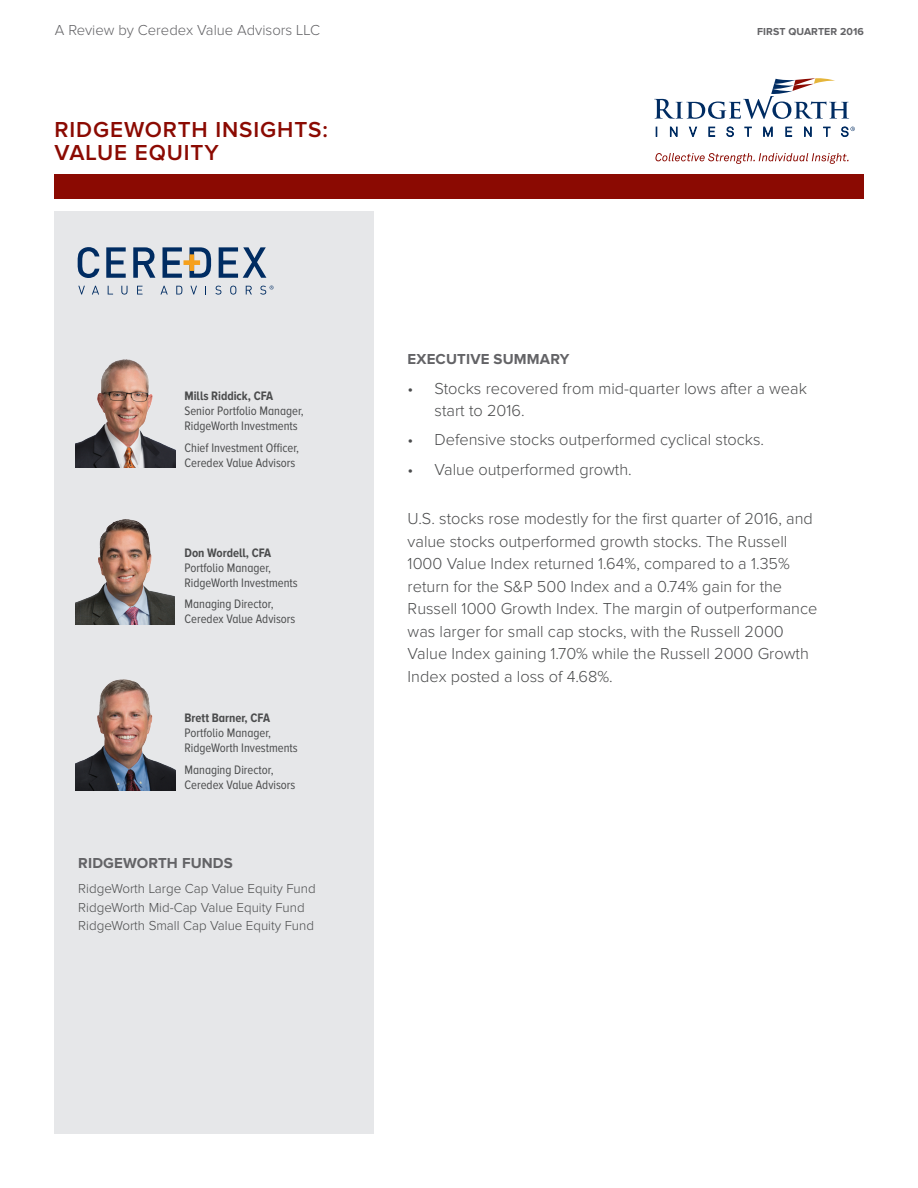
<style>
.page{position:relative;width:918px;height:1188px;background:#fff}
.page>*{position:absolute;margin:0;border:0;box-sizing:border-box;transform-origin:0 0}
.t1{font:600 22.5px/22.5px "Proxima Nova";letter-spacing:.04em;color:#8b0a02}
.t2{font:300 16.5px/22.5px "Proxima Nova";color:#4b4c4d}
.t3{font:300 15px "Proxima Nova";color:#636366}
.t4{font:700 15px "Proxima Nova";letter-spacing:.01em;color:#636366}
.t5{font:300 13.5px/18.3px "Proxima Nova";color:#4b4c4d}
.t6{font:12.75px/15px "Proxima Nova A Cond";color:#4b4c4d}
.t7{font:700 12.75px "Proxima Nova A Cond";color:#4b4c4d}
.t8{font:700 10.5px "Proxima Nova";letter-spacing:.01em;color:#636366}
</style>
<div class="page">
<div style="left:54px;top:212px;width:319px;height:922px;background:#e6e7e9"></div>
<svg style="left:78px;top:286px;width:7px;height:9px"></svg>
<svg style="left:92px;top:286px;width:7px;height:9px"></svg>
<svg style="left:108px;top:286px;width:5px;height:9px"></svg>
<svg style="left:121px;top:286px;width:7px;height:9px"></svg>
<svg style="left:137px;top:286px;width:6px;height:9px"></svg>
<svg style="left:160px;top:286px;width:8px;height:9px"></svg>
<svg style="left:176px;top:286px;width:6px;height:9px"></svg>
<svg style="left:190px;top:286px;width:7px;height:9px"></svg>
<svg style="left:215px;top:286px;width:6px;height:9px"></svg>
<svg style="left:230px;top:286px;width:6px;height:9px"></svg>
<svg style="left:246px;top:286px;width:6px;height:9px"></svg>
<svg style="left:78px;top:247px;width:21px;height:31px"></svg>
<svg style="left:106px;top:247px;width:20px;height:31px"></svg>
<svg style="left:133px;top:247px;width:22px;height:31px"></svg>
<svg style="left:219px;top:247px;width:47px;height:31px"></svg>
<svg style="left:163px;top:247px;width:48px;height:31px"></svg>
<svg style="left:260px;top:286px;width:14px;height:9px"></svg>
<svg style="left:655px;top:153px;width:194px;height:11px"></svg>
<svg style="left:654px;top:78px;width:195px;height:41px"></svg>
<svg style="left:670px;top:127px;width:7px;height:10px"></svg>
<svg style="left:689px;top:127px;width:8px;height:10px"></svg>
<svg style="left:709px;top:127px;width:6px;height:10px"></svg>
<svg style="left:727px;top:127px;width:7px;height:10px"></svg>
<svg style="left:745px;top:127px;width:6px;height:10px"></svg>
<svg style="left:764px;top:127px;width:8px;height:10px"></svg>
<svg style="left:786px;top:127px;width:6px;height:10px"></svg>
<svg style="left:804px;top:127px;width:7px;height:10px"></svg>
<svg style="left:823px;top:127px;width:7px;height:10px"></svg>
<svg style="left:841px;top:127px;width:14px;height:10px"></svg>
<div style="left:54px;top:174px;width:810px;height:24px;background:#8b0a02"></div>
<img style="left:76px;top:519px;width:98px;height:106px">
<img style="left:75px;top:359px;width:101px;height:108px">
<img style="left:75px;top:679px;width:101px;height:112px">
<p class="t3" style="left:55px;top:23px;width:267px">A Review by Ceredex Value Advisors LLC</p>
<p class="t8" style="left:757px;top:27px;width:108px">FIRST QUARTER 2016</p>
<h1 class="t1" style="left:54px;top:120px;width:275px">RIDGEWORTH INSIGHTS:<br>VALUE EQUITY</h1>
<p class="t7" style="left:184px;top:389px;width:90px">Mills Riddick, CFA</p>
<p class="t6" style="left:184px;top:404px;width:121px">Senior Portfolio Manager,<br>RidgeWorth Investments</p>
<p class="t6" style="left:184px;top:440px;width:116px">Chief Investment Officer,<br>Ceredex Value Advisors</p>
<p class="t7" style="left:184px;top:545px;width:88px">Don Wordell, CFA</p>
<p class="t6" style="left:184px;top:560px;width:115px">Portfolio Manager,<br>RidgeWorth Investments</p>
<p class="t6" style="left:184px;top:597px;width:112px">Managing Director,<br>Ceredex Value Advisors</p>
<p class="t7" style="left:184px;top:710px;width:87px">Brett Barner, CFA</p>
<p class="t6" style="left:184px;top:726px;width:115px">Portfolio Manager,<br>RidgeWorth Investments</p>
<p class="t6" style="left:184px;top:762px;width:112px">Managing Director,<br>Ceredex Value Advisors</p>
<p class="t4" style="left:78px;top:856px;width:156px">RIDGEWORTH FUNDS</p>
<p class="t5" style="left:78px;top:880px;width:239px">RidgeWorth Large Cap Value Equity Fund<br>RidgeWorth Mid-Cap Value Equity Fund<br>RidgeWorth Small Cap Value Equity Fund</p>
<p class="t4" style="left:408px;top:352px;width:163px">EXECUTIVE SUMMARY</p>
<p class="t2" style="left:435px;top:378px;width:374px;text-indent:-27px">• Stocks recovered from mid-quarter lows after a weak start to 2016.</p>
<p class="t2" style="left:408px;top:429px;width:358px">• Defensive stocks outperformed cyclical stocks.</p>
<p class="t2" style="left:408px;top:459px;width:226px">• Value outperformed growth.</p>
<p class="t2" style="left:408px;top:508px;width:411px">U.S. stocks rose modestly for the first quarter of 2016, and value stocks outperformed growth stocks. The Russell 1000 Value Index returned 1.64%, compared to a 1.35% return for the S&amp;P 500 Index and a 0.74% gain for the Russell 1000 Growth Index. The margin of outperformance was larger for small cap stocks, with the Russell 2000<br>Value Index gaining 1.70% while the Russell 2000 Growth Index posted a loss of 4.68%.</p>
</div>
